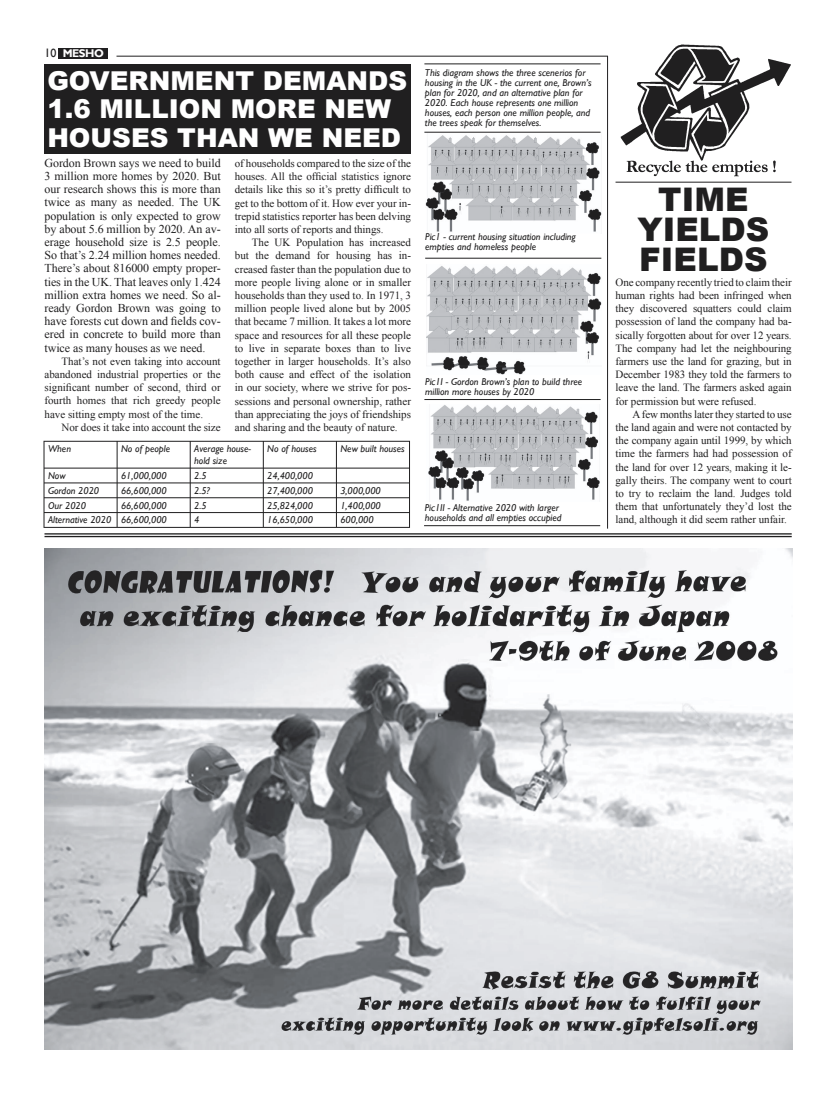
<style>
.page{position:relative;width:836px;height:1094px;background:#fff}
.page>*{position:absolute;margin:0;border:0;box-sizing:border-box;transform-origin:0 0}
.t1{font:900 32.5px/30px "Arial";color:#201f20;text-align:center}
.t2{font:900 26px/28.6px "Arial";color:#fff}
.t3{font:12px/13.2px "Times New Roman";letter-spacing:-.005em;color:#201f20;text-align:justify}
.t4{font:700 11.2px "Gill Sans";letter-spacing:-.04em;color:#fff}
.t5{font:11px/13.2px "Times New Roman";letter-spacing:-.005em;color:#201f20;text-align:justify}
.t6{font:italic 10px/10px "Gill Sans";color:#201f20}
.s1{font-weight:400;font-size:12px;color:#201f20}
.s2{font-style:inherit}
</style>
<div class="page">
<div style="left:59px;top:48px;width:49px;height:10px;background:#201f20"></div>
<hr style="left:44px;top:441px;width:73px;height:1px;background:#201f20">
<hr style="left:117px;top:441px;width:73px;height:1px;background:#201f20">
<hr style="left:190px;top:441px;width:73px;height:1px;background:#201f20">
<hr style="left:263px;top:441px;width:73px;height:1px;background:#201f20">
<hr style="left:336px;top:441px;width:74px;height:1px;background:#201f20">
<hr style="left:44px;top:468px;width:73px;height:1px;background:#201f20">
<hr style="left:117px;top:468px;width:73px;height:1px;background:#201f20">
<hr style="left:190px;top:468px;width:73px;height:1px;background:#201f20">
<hr style="left:263px;top:468px;width:73px;height:1px;background:#201f20">
<hr style="left:336px;top:468px;width:74px;height:1px;background:#201f20">
<hr style="left:44px;top:482px;width:73px;height:1px;background:#201f20">
<hr style="left:117px;top:482px;width:73px;height:1px;background:#201f20">
<hr style="left:190px;top:482px;width:73px;height:1px;background:#201f20">
<hr style="left:263px;top:482px;width:73px;height:1px;background:#201f20">
<hr style="left:336px;top:482px;width:74px;height:1px;background:#201f20">
<hr style="left:44px;top:497px;width:73px;height:1px;background:#201f20">
<hr style="left:117px;top:497px;width:73px;height:1px;background:#201f20">
<hr style="left:190px;top:497px;width:73px;height:1px;background:#201f20">
<hr style="left:263px;top:497px;width:73px;height:1px;background:#201f20">
<hr style="left:336px;top:497px;width:74px;height:1px;background:#201f20">
<hr style="left:44px;top:512px;width:73px;height:1px;background:#201f20">
<svg style="left:44px;top:442px;width:1px;height:85px"></svg>
<hr style="left:117px;top:512px;width:73px;height:1px;background:#201f20">
<svg style="left:117px;top:442px;width:1px;height:85px"></svg>
<hr style="left:190px;top:512px;width:73px;height:1px;background:#201f20">
<svg style="left:190px;top:442px;width:1px;height:85px"></svg>
<hr style="left:263px;top:512px;width:73px;height:1px;background:#201f20">
<svg style="left:263px;top:442px;width:1px;height:85px"></svg>
<hr style="left:336px;top:512px;width:74px;height:1px;background:#201f20">
<svg style="left:336px;top:442px;width:1px;height:85px"></svg>
<svg style="left:409px;top:442px;width:1px;height:85px"></svg>
<hr style="left:44px;top:527px;width:366px;height:1px;background:#201f20">
<div style="left:45px;top:64px;width:366px;height:90px;background:#201f20"></div>
<img style="left:428px;top:405px;width:172px;height:96px">
<img style="left:426px;top:266px;width:175px;height:109px">
<img style="left:425px;top:135px;width:176px;height:97px">
<hr style="left:425px;top:258px;width:176px;height:1px;background:#201f20">
<hr style="left:424px;top:399px;width:177px;height:1px;background:#201f20">
<hr style="left:424px;top:525px;width:176px;height:1px;background:#201f20">
<hr style="left:424px;top:132px;width:177px;height:1px;background:#201f20">
<hr style="left:45px;top:533px;width:747px;height:2px;background:#201f20">
<hr style="left:45px;top:536px;width:747px;height:1px;background:#201f20">
<hr style="left:424px;top:63px;width:177px;height:1px;background:#201f20">
<hr style="left:117px;top:56px;width:491px;height:1px;background:#201f20">
<img style="left:45px;top:549px;width:748px;height:500px">
<hr style="left:607px;top:56px;width:1px;height:473px;background:#201f20">
<img style="left:620px;top:44px;width:171px;height:133px">
<hr style="left:616px;top:182px;width:176px;height:1px;background:#201f20">
<p class="t4" style="left:45px;top:46px;width:61px"><span class="s1">10</span> MESHO</p>
<p class="t6" style="left:425px;top:68px;width:168px">This diagram shows the three scenerios for housing in the UK - the current one, Brownís plan for 2020, and an alternative plan for 2020. Each house represents one million houses, each person one million people, and the trees speak for themselves.</p>
<h2 class="t2" style="left:47px;top:65px;width:361px">GOVERNMENT DEMANDS<br>1.6 MILLION MORE NEW<br>HOUSES THAN WE NEED</h2>
<p class="t5" style="left:235px;top:157px;width:178px">of households compared to the size of the houses. All the of<span class="s2">fi</span>cial statistics ignore details like this so itís pretty dif<span class="s2">fi</span>cult to get to the bottom of it. How ever your in&shy;trepid statistics reporter has been delving into all sorts of reports and things.</p>
<p class="t5" style="left:235px;top:236px;width:178px;text-indent:17px">The UK Population has increased but the demand for housing has in&shy;creased faster than the population due to more people living alone or in smaller households than they used to. In 1971, 3 million people lived alone but by 2005 that became 7 million. It takes a lot more space and resources for all these people to live in separate boxes than to live together in larger households. Itís also both cause and effect of the isolation in our society, where we strive for pos&shy;sessions and personal ownership, rather than appreciating the joys of friendships and sharing and the beauty of nature.</p>
<p class="t6" style="left:425px;top:232px;width:152px">Pic1 - current housing situation including empties and homeless people</p>
<p class="t3" style="left:45px;top:156px;width:178px">Gordon Brown says we need to build 3 million more homes by 2020. But our research shows this is more than twice as many as needed. The UK population is only expected to grow by about 5.6 million by 2020. An av&shy;erage household size is 2.5 people.<br>So thatís 2.24 million homes needed.<br>Thereís about 816000 empty proper&shy;ties in the UK. That leaves only 1.424 million extra homes we need. So al&shy;ready Gordon Brown was going to have forests cut down and <span class="s2">fi</span>elds cov&shy;ered in concrete to build more than twice as many houses as we need.</p>
<p class="t5" style="left:45px;top:355px;width:178px;text-indent:17px">Thatís not even taking into account abandoned industrial properties or the signi<span class="s2">fi</span>cant number of second, third or fourth homes that rich greedy people have sitting empty most of the time.</p>
<p class="t5" style="left:62px;top:421px;width:161px">Nor does it take into account the size</p>
<p class="t6" style="left:48px;top:444px;width:25px">When</p>
<p class="t6" style="left:121px;top:444px;width:51px">No of people</p>
<p class="t6" style="left:194px;top:443px;width:58px;line-height:12px">Average house&shy;hold size</p>
<p class="t6" style="left:267px;top:444px;width:51px">No of houses</p>
<p class="t6" style="left:340px;top:444px;width:66px">New built houses</p>
<p class="t6" style="left:48px;top:470px;width:19px">Now</p>
<p class="t6" style="left:121px;top:470px;width:47px">61,000,000</p>
<p class="t6" style="left:194px;top:470px;width:14px">2.5</p>
<p class="t6" style="left:267px;top:470px;width:47px">24,400,000</p>
<p class="t6" style="left:48px;top:485px;width:53px">Gordon 2020</p>
<p class="t6" style="left:121px;top:485px;width:47px">66,600,000</p>
<p class="t6" style="left:194px;top:485px;width:17px">2.5?</p>
<p class="t6" style="left:267px;top:485px;width:47px">27,400,000</p>
<p class="t6" style="left:340px;top:485px;width:42px">3,000,000</p>
<p class="t6" style="left:48px;top:500px;width:39px">Our 2020</p>
<p class="t6" style="left:121px;top:500px;width:47px">66,600,000</p>
<p class="t6" style="left:194px;top:500px;width:14px">2.5</p>
<p class="t6" style="left:267px;top:500px;width:47px">25,824,000</p>
<p class="t6" style="left:340px;top:500px;width:42px">1,400,000</p>
<p class="t6" style="left:48px;top:515px;width:120px">Alternative 2020 66,600,000</p>
<p class="t6" style="left:194px;top:515px;width:7px">4</p>
<p class="t6" style="left:267px;top:515px;width:47px">16,650,000</p>
<p class="t6" style="left:340px;top:515px;width:35px">600,000</p>
<p class="t6" style="left:425px;top:376px;width:159px">Pic1I - Gordon Brownís plan to build three million more houses by 2020</p>
<p class="t6" style="left:425px;top:502px;width:138px">Pic1II - Alternative 2020 with larger households and all empties occupied</p>
<h1 class="t1" style="left:637px;top:183px;width:133px">TIME<br>YIELDS<br>FIELDS</h1>
<p class="t5" style="left:616px;top:276px;width:178px">One company recently tried to claim their human rights had been infringed when they discovered squatters could claim possession of land the company had ba&shy;sically forgotten about for over 12 years.<br>The company had let the neighbouring farmers use the land for grazing, but in December 1983 they told the farmers to leave the land. The farmers asked again for permission but were refused.</p>
<p class="t5" style="left:616px;top:408px;width:178px;text-indent:17px">A few months later they started to use the land again and were not contacted by the company again until 1999, by which time the farmers had had possession of the land for over 12 years, making it le&shy;gally theirs. The company went to court to try to reclaim the land. Judges told them that unfortunately theyíd lost the land, although it did seem rather unfair.</p>
</div>
